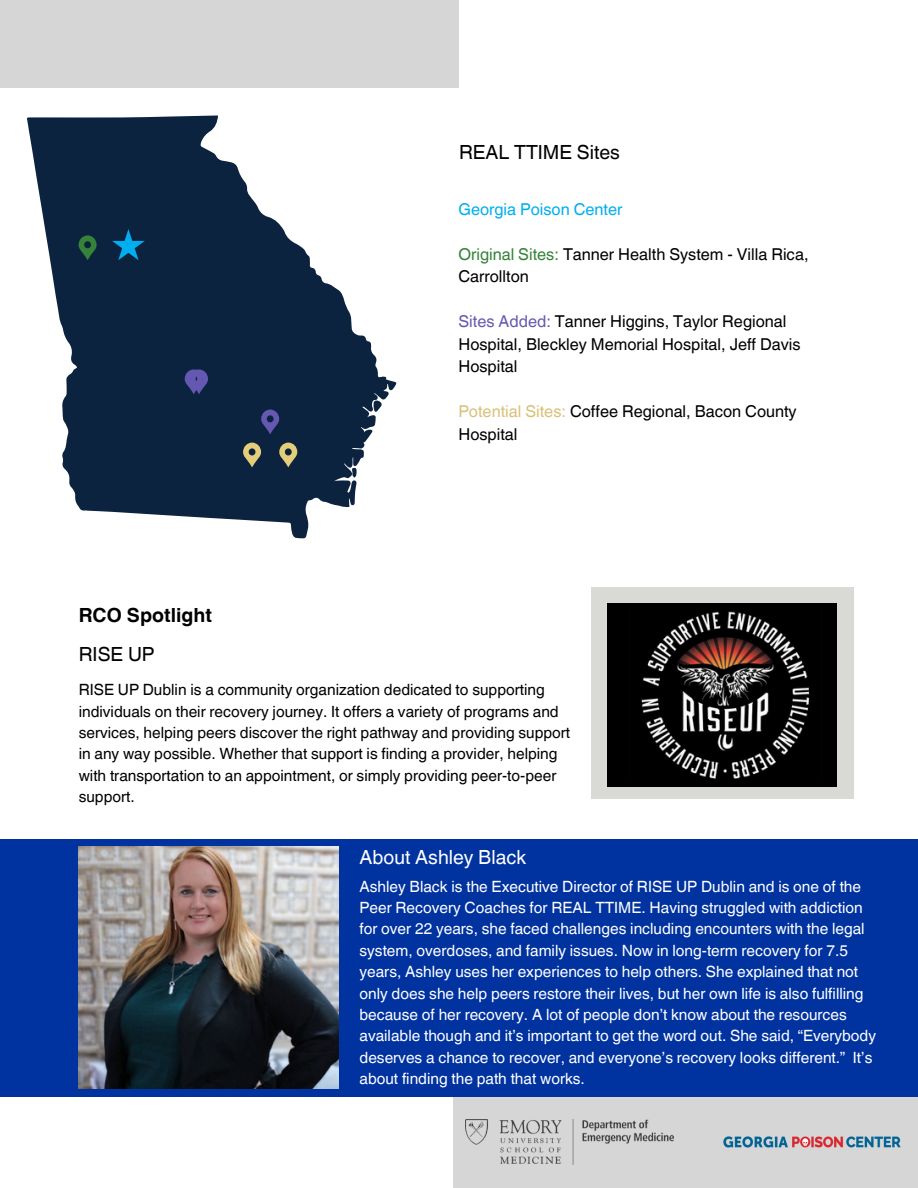
<style>
.page{position:relative;width:918px;height:1188px;background:#fff}
.page>*{position:absolute;margin:0;border:0;box-sizing:border-box;transform-origin:0 0}
.t1{font:19.5px "Helvetica World";color:#000}
.t2{font:19.5px "Helvetica World";color:#fff}
.t3{font:700 19.5px "Helvetica World";color:#000}
.t4{font:16.35px/22.5px "Helvetica World";color:#000}
.t5{font:16.35px "Helvetica World";color:#00aeef}
.t6{font:15.45px/21.3px "Helvetica World";color:#fff}
.t7{font:15.45px/21.3px "Helvetica World";color:#000}
.s1{color:#348338}
.s2{color:#6558b1}
.s3{color:#d9c179}
</style>
<div class="page">
<div style="left:0;top:0;width:458px;height:87px;background:#d6d6d6"></div>
<div style="left:453px;top:1096px;width:465px;height:92px;background:#d6d6d6"></div>
<div style="left:0;top:839px;width:918px;height:257px;background:#0033a0"></div>
<div style="left:591px;top:587px;width:263px;height:211px;background:#d9d9d6"></div>
<img style="left:608px;top:604px;width:228px;height:182px">
<img style="left:79px;top:847px;width:260px;height:242px">
<svg style="left:27px;top:116px;width:370px;height:422px;fill:#0c2340"></svg>
<svg style="left:374px;top:401px;width:8px;height:11px"></svg>
<svg style="left:352px;top:468px;width:5px;height:10px"></svg>
<svg style="left:185px;top:369px;width:23px;height:25px"></svg>
<svg style="left:261px;top:410px;width:18px;height:24px"></svg>
<svg style="left:243px;top:443px;width:18px;height:24px"></svg>
<svg style="left:279px;top:443px;width:18px;height:24px"></svg>
<svg style="left:79px;top:235px;width:18px;height:25px"></svg>
<svg style="left:112px;top:229px;width:33px;height:31px"></svg>
<img style="left:723px;top:1136px;width:178px;height:12px">
<img style="left:465px;top:1120px;width:208px;height:45px">
<p class="t1" style="left:459px;top:141px;width:163px">REAL TTIME Sites</p>
<p class="t3" style="left:79px;top:600px;width:135px">RCO Spotlight</p>
<h2 class="t1" style="left:79px;top:643px;width:77px">RISE UP</h2>
<h3 class="t5" style="left:458px;top:199px;width:166px">Georgia Poison Center</h3>
<p class="t4" style="left:458px;top:243px;width:352px"><span class="s1">Original Sites:</span> Tanner Health System - Villa Rica,<br>Carrollton</p>
<p class="t4" style="left:458px;top:310px;width:344px"><span class="s2">Sites Added:</span> Tanner Higgins, Taylor Regional<br>Hospital, Bleckley Memorial Hospital, Jeff Davis<br>Hospital</p>
<p class="t4" style="left:458px;top:400px;width:340px"><span class="s3">Potential Sites:</span> Coffee Regional, Bacon County<br>Hospital</p>
<p class="t7" style="left:79px;top:679px;width:493px">RISE UP Dublin is a community organization dedicated to supporting individuals on their recovery journey. It offers a variety of programs and services, helping peers discover the right pathway and providing support in any way possible. Whether that support is finding a provider, helping with transportation to an appointment, or simply providing peer-to-peer support.</p>
<p class="t2" style="left:360px;top:845px;width:168px">About Ashley Black</p>
<p class="t6" style="left:360px;top:876px;width:518px">Ashley Black is the Executive Director of RISE UP Dublin and is one of the Peer Recovery Coaches for REAL TTIME. Having struggled with addiction for over 22 years, she faced challenges including encounters with the legal system, overdoses, and family issues. Now in long-term recovery for 7.5 years, Ashley uses her experiences to help others. She explained that not only does she help peers restore their lives, but her own life is also fulfilling because of her recovery. A lot of people don’t know about the resources available though and it’s important to get the word out. She said, “Everybody deserves a chance to recover, and everyone’s recovery looks different.” It’s about finding the path that works.</p>
</div>
